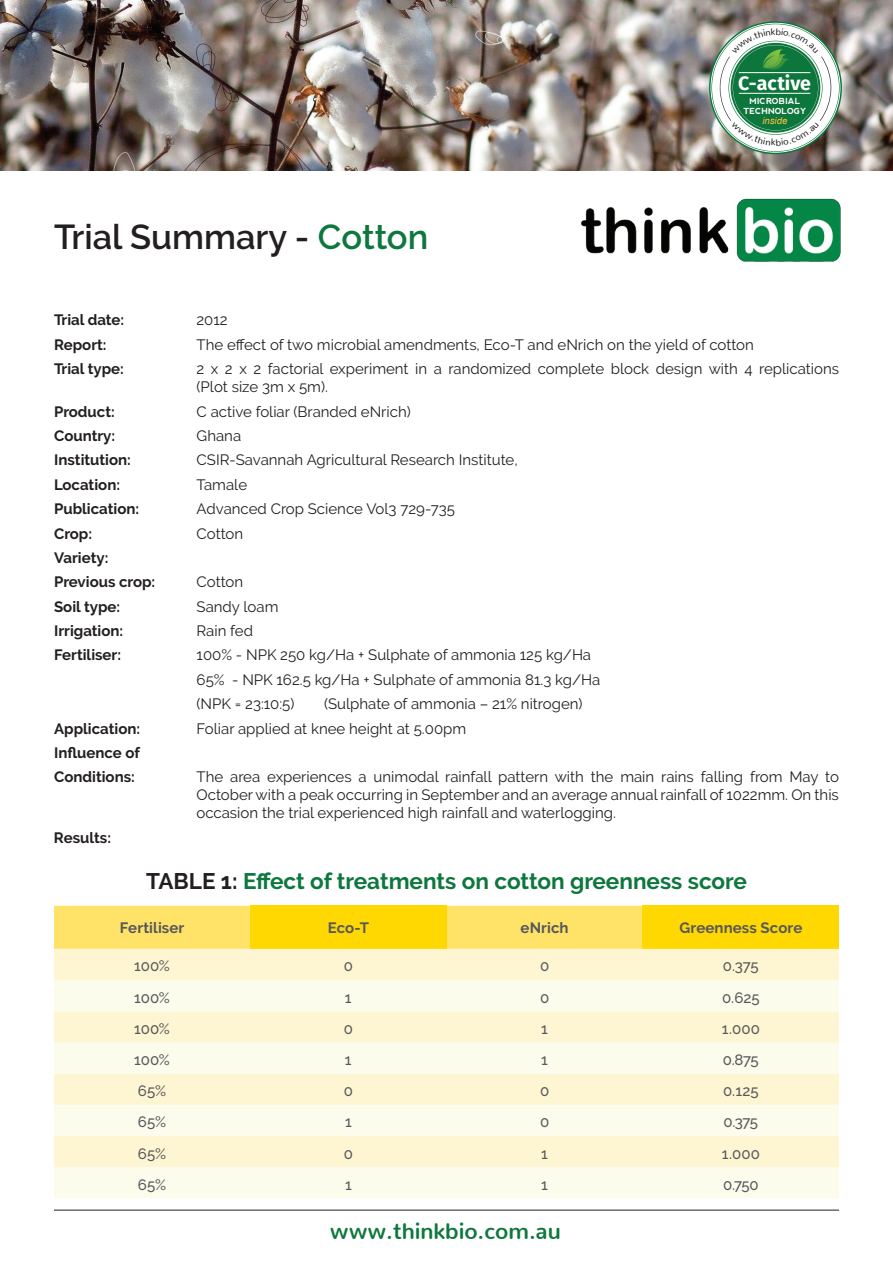
<style>
.page{position:relative;width:893px;height:1263px;background:#fff}
.page>*{position:absolute;margin:0;border:0;box-sizing:border-box;transform-origin:0 0}
.t1{font:600 34.5px "Raleway";color:#231f20}
.t2{font:700 22.5px "Raleway";color:#0e773d}
.t3{font:700 22.5px "Nunito";color:#0e773d}
.t4{font:700 19.5px "Fira Sans";color:#fff}
.t5{font:15px/18px "Raleway";color:#231f20}
.t6{font:700 15px/24.3px "Raleway";color:#231f20}
.t7{font:500 15px "Raleway";color:#57585a}
.t8{font:700 15px "Raleway";letter-spacing:.005em;color:#57585a}
.t9{font:italic 9.6px "Arial";color:#fec241}
.t10{font:700 8.4px/10.1px "nevis";color:#fff;text-align:center}
.s1{color:#0e773d}
.s2{color:#231f20}
</style>
<div class="page">
<img style="left:0;top:0;width:893px;height:171px">
<div style="left:54px;top:906px;width:589px;height:43px;background:#ffe369"></div>
<div style="left:250px;top:906px;width:196px;height:43px;background:#ffd801"></div>
<div style="left:643px;top:906px;width:196px;height:43px;background:#ffd801"></div>
<div style="left:54px;top:949px;width:785px;height:31px;background:#fef6d3"></div>
<svg style="left:54px;top:980px;width:785px;height:218px;background:#fcf9e1"></svg>
<img style="left:581px;top:198px;width:260px;height:64px">
<hr style="left:54px;top:1210px;width:785px;height:1px;background:#231f20">
<svg style="left:709px;top:21px;width:133px;height:133px"></svg>
<h3 class="t4" style="left:738px;top:69px;width:74px">C-active</h3>
<h1 class="t1" style="left:54px;top:217px;width:376px">Trial Summary - <span class="s1">Cotton</span></h1>
<p class="t10" style="left:743px;top:96px;width:64px">MICROBIAL<br>TECHNOLOGY</p>
<p class="t9" style="left:762px;top:114px;width:26px">inside</p>
<p class="t6" style="left:54px;top:308px;width:72px">Trial date:</p>
<p class="t5" style="left:196px;top:311px;width:33px">2012</p>
<p class="t6" style="left:54px;top:332px;width:54px">Report:</p>
<p class="t5" style="left:196px;top:336px;width:559px">The effect of two microbial amendments, Eco-T and eNrich on the yield of cotton</p>
<p class="t6" style="left:54px;top:357px;width:71px">Trial type:</p>
<p class="t5" style="left:197px;top:360px;width:644px">2 x 2 x 2 factorial experiment in a randomized complete block design with 4 replications (Plot size 3m x 5m).</p>
<p class="t6" style="left:54px;top:399px;width:62px">Product:</p>
<p class="t5" style="left:197px;top:402px;width:216px">C active foliar (Branded eNrich)</p>
<p class="t6" style="left:54px;top:424px;width:63px">Country:</p>
<p class="t5" style="left:197px;top:427px;width:46px">Ghana</p>
<p class="t6" style="left:54px;top:448px;width:78px">Institution:</p>
<p class="t5" style="left:197px;top:451px;width:323px">CSIR-Savannah Agricultural Research Institute,</p>
<p class="t6" style="left:54px;top:472px;width:67px">Location:</p>
<p class="t5" style="left:197px;top:475px;width:52px">Tamale</p>
<p class="t6" style="left:54px;top:497px;width:87px">Publication:</p>
<p class="t5" style="left:197px;top:500px;width:260px">Advanced Crop Science Vol3 729-735</p>
<p class="t6" style="left:54px;top:521px;width:40px">Crop:</p>
<p class="t5" style="left:197px;top:524px;width:48px">Cotton</p>
<p class="t6" style="left:54px;top:545px;width:103px">Variety:<br>Previous crop:</p>
<p class="t5" style="left:197px;top:573px;width:48px">Cotton</p>
<p class="t6" style="left:54px;top:594px;width:68px">Soil type:</p>
<p class="t5" style="left:197px;top:597px;width:83px">Sandy loam</p>
<p class="t6" style="left:54px;top:619px;width:71px">Irrigation:</p>
<p class="t5" style="left:197px;top:622px;width:58px">Rain fed</p>
<p class="t6" style="left:54px;top:643px;width:69px">Fertiliser:</p>
<p class="t5" style="left:197px;top:643px;width:405px;line-height:24.3px">100% - NPK 250 kg/Ha + Sulphate of ammonia 125 kg/Ha<br>65% - NPK 162.5 kg/Ha + Sulphate of ammonia 81.3 kg/Ha (NPK = 23:10:5)</p>
<p class="t5" style="left:324px;top:695px;width:260px">(Sulphate of ammonia – 21% nitrogen)</p>
<p class="t6" style="left:54px;top:716px;width:88px">Application:</p>
<p class="t5" style="left:197px;top:719px;width:271px">Foliar applied at knee height at 5.00pm</p>
<p class="t6" style="left:54px;top:740px;width:87px">Influence of<br>Conditions:</p>
<p class="t5" style="left:196px;top:768px;width:644px;text-align:justify">The area experiences a unimodal rainfall pattern with the main rains falling from May to October with a peak occurring in September and an average annual rainfall of 1022mm. On this occasion the trial experienced high rainfall and waterlogging.</p>
<p class="t6" style="left:54px;top:825px;width:59px">Results:</p>
<h2 class="t2" style="left:146px;top:868px;width:602px"><span class="s2">TABLE 1:</span> Effect of treatments on cotton greenness score</h2>
<p class="t8" style="left:120px;top:919px;width:66px">Fertiliser</p>
<p class="t8" style="left:328px;top:919px;width:43px">Eco-T</p>
<p class="t8" style="left:521px;top:919px;width:50px">eNrich</p>
<p class="t8" style="left:679px;top:919px;width:125px">Greenness Score</p>
<p class="t7" style="left:134px;top:957px;width:37px">100%</p>
<p class="t7" style="left:344px;top:957px;width:11px">0</p>
<p class="t7" style="left:540px;top:957px;width:11px">0</p>
<p class="t7" style="left:723px;top:957px;width:38px">0.375</p>
<p class="t7" style="left:134px;top:989px;width:37px">100%</p>
<p class="t7" style="left:345px;top:989px;width:8px">1</p>
<p class="t7" style="left:540px;top:989px;width:11px">0</p>
<p class="t7" style="left:722px;top:989px;width:39px">0.625</p>
<p class="t7" style="left:134px;top:1020px;width:37px">100%</p>
<p class="t7" style="left:344px;top:1020px;width:11px">0</p>
<p class="t7" style="left:541px;top:1020px;width:8px">1</p>
<p class="t7" style="left:722px;top:1020px;width:40px">1.000</p>
<p class="t7" style="left:134px;top:1051px;width:37px">100%</p>
<p class="t7" style="left:345px;top:1051px;width:8px">1</p>
<p class="t7" style="left:541px;top:1051px;width:8px">1</p>
<p class="t7" style="left:723px;top:1051px;width:37px">0.875</p>
<p class="t7" style="left:138px;top:1082px;width:30px">65%</p>
<p class="t7" style="left:344px;top:1082px;width:11px">0</p>
<p class="t7" style="left:540px;top:1082px;width:11px">0</p>
<p class="t7" style="left:723px;top:1082px;width:37px">0.125</p>
<p class="t7" style="left:138px;top:1113px;width:30px">65%</p>
<p class="t7" style="left:345px;top:1113px;width:8px">1</p>
<p class="t7" style="left:540px;top:1113px;width:11px">0</p>
<p class="t7" style="left:724px;top:1113px;width:36px">0.375</p>
<p class="t7" style="left:138px;top:1144px;width:30px">65%</p>
<p class="t7" style="left:344px;top:1144px;width:11px">0</p>
<p class="t7" style="left:541px;top:1144px;width:8px">1</p>
<p class="t7" style="left:722px;top:1144px;width:40px">1.000</p>
<p class="t7" style="left:138px;top:1176px;width:30px">65%</p>
<p class="t7" style="left:345px;top:1176px;width:8px">1</p>
<p class="t7" style="left:541px;top:1176px;width:8px">1</p>
<p class="t7" style="left:723px;top:1176px;width:37px">0.750</p>
<h2 class="t3" style="left:330px;top:1211px;width:233px">www.thinkbio.com.au</h2>
</div>
